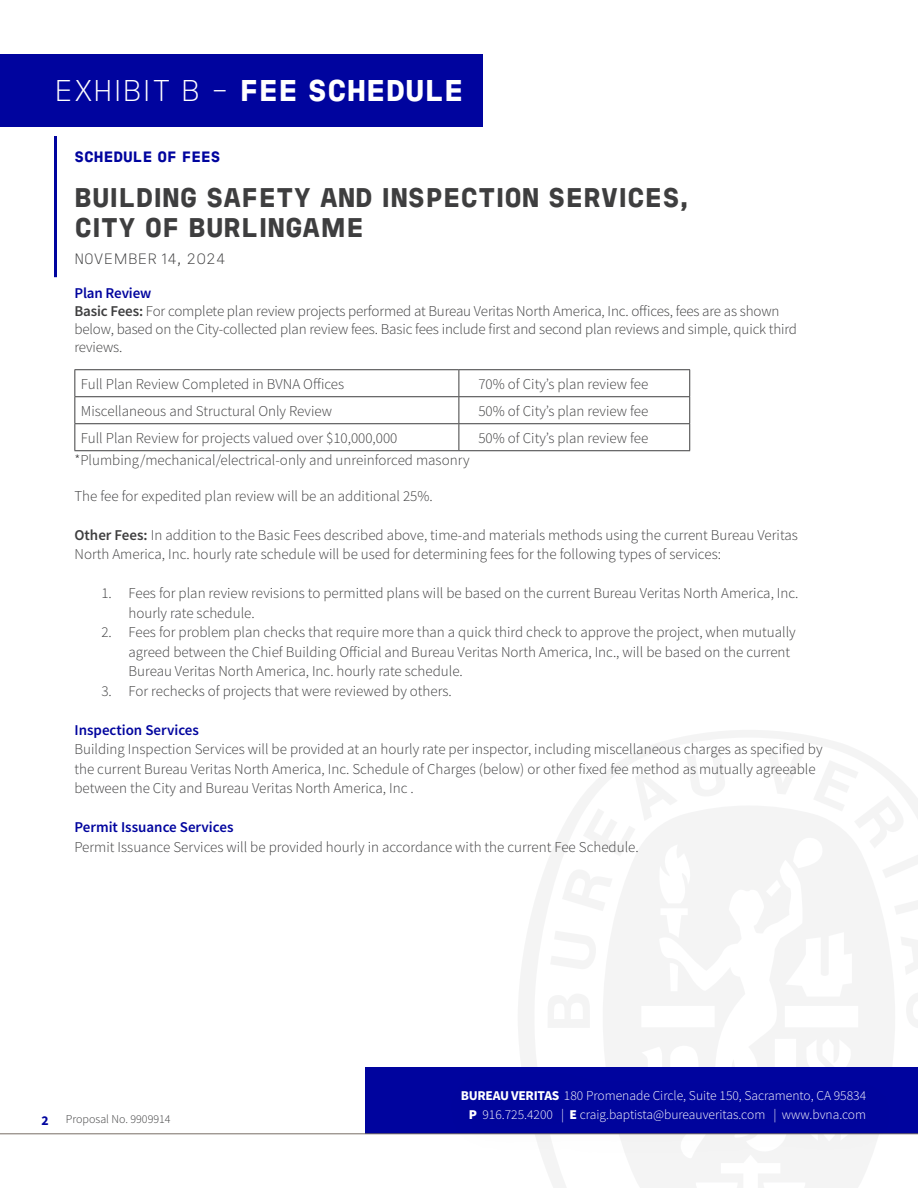
<style>
.page{position:relative;width:918px;height:1188px;background:#fff}
.page>*{position:absolute;margin:0;border:0;box-sizing:border-box;transform-origin:0 0}
.t1{font:700 expanded 30px "Bureau Veritas";color:#fff}
.t2{font:700 expanded 27px/30px "Bureau Veritas";color:#3e3e3f}
.Sidebar_Bulleted_List{font:300 15px/19.5px "Source Sans Pro";color:#3e3e3f}
.Body_Text{font:300 15px "Source Sans Pro";color:#3e3e3f}
.Sidebar_Bulleted_List-2{font:600 15px "Source Sans Pro";color:#00049e}
.t3{font:100 condensed 15px "Bureau Veritas";color:#3e3e3f}
.t4{font:700 expanded 15px "Bureau Veritas";color:#00049e}
.t5{font:300 13.5px/19.5px "Source Sans Pro";color:#fff;text-align:center}
.t6{font:700 13.5px "Source Sans Pro";color:#00049e}
.t7{font:300 12px "Source Sans Pro";color:#3e3e3f}
.s1{font-weight:100;font-stretch:condensed}
.s2{font-weight:600}
.s3{font-weight:700}
.s4{font-weight:900}
</style>
<div class="page">
<svg style="left:518px;top:730px;width:300px;height:334px"></svg>
<svg style="left:534px;top:738px;width:322px;height:432px"></svg>
<svg style="left:547px;top:750px;width:371px;height:438px"></svg>
<div style="left:365px;top:1068px;width:553px;height:66px;background:#00049e"></div>
<hr style="left:0;top:1134px;width:918px;height:1px;background:#786e64">
<div style="left:438px;top:1064px;width:470px;height:102px;background:#231f20;opacity:.2"></div>
<div style="left:0;top:54px;width:483px;height:73px;background:#00049e"></div>
<hr style="left:74px;top:369px;width:385px;height:1px;background:#3e3e3f">
<hr style="left:459px;top:369px;width:231px;height:1px;background:#3e3e3f">
<hr style="left:74px;top:396px;width:385px;height:1px;background:#3e3e3f">
<hr style="left:459px;top:396px;width:231px;height:1px;background:#3e3e3f">
<hr style="left:74px;top:423px;width:385px;height:1px;background:#3e3e3f">
<svg style="left:74px;top:370px;width:1px;height:80px"></svg>
<hr style="left:459px;top:423px;width:231px;height:1px;background:#3e3e3f">
<svg style="left:459px;top:370px;width:1px;height:80px"></svg>
<svg style="left:689px;top:370px;width:1px;height:80px"></svg>
<hr style="left:74px;top:450px;width:385px;height:1px;background:#3e3e3f">
<hr style="left:459px;top:450px;width:231px;height:1px;background:#3e3e3f">
<hr style="left:54px;top:136px;width:3px;height:141px;background:#00049e">
<p class="t1" style="left:54px;top:72px;width:411px"><span class="s1">EXHIBIT B -</span> FEE SCHEDULE</p>
<p class="t4" style="left:74px;top:148px;width:148px">SCHEDULE OF FEES</p>
<p class="t2" style="left:74px;top:182px;width:616px">BUILDING SAFETY AND INSPECTION SERVICES,<br>CITY OF BURLINGAME</p>
<p class="t3" style="left:74px;top:250px;width:153px">NOVEMBER 14, 2024</p>
<p class="Sidebar_Bulleted_List-2" style="left:74px;top:283px;width:78px">Plan Review</p>
<p class="Sidebar_Bulleted_List" style="left:74px;top:302px;width:724px;line-height:18px"><span class="s2">Basic Fees:</span> For complete plan review projects performed at Bureau Veritas North America, Inc. offices, fees are as shown below, based on the City-collected plan review fees. Basic fees include first and second plan reviews and simple, quick third reviews.</p>
<p class="Body_Text" style="left:81px;top:375px;width:265px">Full Plan Review Completed in BVNA Offices</p>
<p class="Body_Text" style="left:478px;top:375px;width:172px">70% of City’s plan review fee</p>
<p class="Body_Text" style="left:81px;top:402px;width:253px">Miscellaneous and Structural Only Review</p>
<p class="Body_Text" style="left:478px;top:402px;width:172px">50% of City’s plan review fee</p>
<p class="Body_Text" style="left:81px;top:429px;width:318px">Full Plan Review for projects valued over $10,000,000</p>
<p class="Body_Text" style="left:478px;top:429px;width:172px">50% of City’s plan review fee</p>
<p class="Sidebar_Bulleted_List" style="left:74px;top:450px;width:397px">*Plumbing/mechanical/electrical-only and unreinforced masonry</p>
<p class="Sidebar_Bulleted_List" style="left:74px;top:486px;width:360px">The fee for expedited plan review will be an additional 25%.</p>
<p class="Sidebar_Bulleted_List" style="left:74px;top:525px;width:725px"><span class="s2">Other Fees:</span> In addition to the Basic Fees described above, time-and materials methods using the current Bureau Veritas<br>North America, Inc. hourly rate schedule will be used for determining fees for the following types of services:</p>
<p class="Sidebar_Bulleted_List" style="left:128px;top:583px;width:672px;text-indent:-27px">1. Fees for plan review revisions to permitted plans will be based on the current Bureau Veritas North America, Inc. hourly rate schedule.</p>
<p class="Sidebar_Bulleted_List" style="left:128px;top:622px;width:669px;text-indent:-27px">2. Fees for problem plan checks that require more than a quick third check to approve the project, when mutually agreed between the Chief Building Official and Bureau Veritas North America, Inc., will be based on the current<br>Bureau Veritas North America, Inc. hourly rate schedule.</p>
<p class="Sidebar_Bulleted_List" style="left:101px;top:681px;width:352px">3. For rechecks of projects that were reviewed by others.</p>
<p class="Sidebar_Bulleted_List-2" style="left:74px;top:720px;width:126px">Inspection Services</p>
<p class="Sidebar_Bulleted_List" style="left:74px;top:739px;width:750px">Building Inspection Services will be provided at an hourly rate per inspector, including miscellaneous charges as specified by the current Bureau Veritas North America, Inc. Schedule of Charges (below) or other fixed fee method as mutually agreeable between the City and Bureau Veritas North America, Inc .</p>
<p class="Sidebar_Bulleted_List-2" style="left:74px;top:817px;width:161px">Permit Issuance Services</p>
<p class="Sidebar_Bulleted_List" style="left:74px;top:837px;width:566px">Permit Issuance Services will be provided hourly in accordance with the current Fee Schedule.</p>
<p class="t6" style="left:41px;top:1111px;width:9px">2</p>
<p class="t7" style="left:66px;top:1112px;width:106px">Proposal No. 9909914</p>
<p class="t5" style="left:461px;top:1085px;width:407px"><span class="s3">BUREAU VERITAS</span> 180 Promenade Circle, Suite 150, Sacramento, CA 95834<br><span class="s4">P</span> 916.725.4200 | <span class="s4">E</span> craig.baptista@bureauveritas.com | www.bvna.com</p>
</div>
